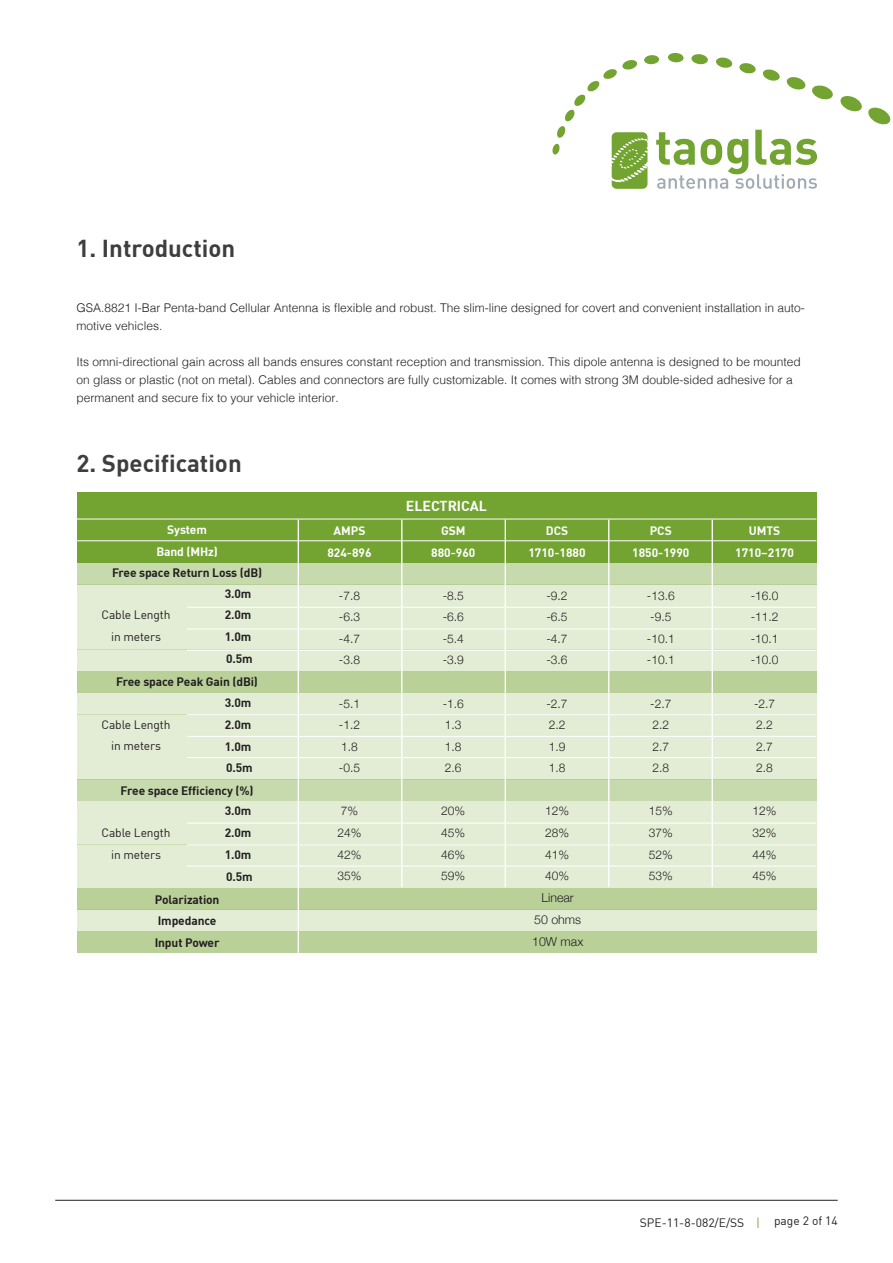
<style>
.page{position:relative;width:893px;height:1263px;background:#fff}
.page>*{position:absolute;margin:0;border:0;box-sizing:border-box;transform-origin:0 0}
.t1{font:700 24px "DIN";color:#3e3e3f}
.t2{font:700 14.1px "DIN";color:#fff}
.t3{font:300 12.3px/21.6px "Helvetica Neue";color:#231f20;text-align:center}
.t4{font:300 12px/18px "Helvetica";color:#231f20}
.t5{font:300 12px/21.6px "Helvetica Neue";color:#231f20;text-align:justify}
.t6{font:700 12px/21.8px "DIN";letter-spacing:-.01em;color:#231f20;text-align:justify}
.t7{font:12px/21.8px "DIN";letter-spacing:-.01em;color:#231f20;text-align:center}
.t8{font:700 12px/21.6px "DIN";color:#fff;text-align:center}
.s1{color:#73a432}
</style>
<div class="page">
<hr style="left:55px;top:1200px;width:783px;height:1px;background:#231f20">
<div style="left:644px;top:55px;width:15px;height:9px;background:#73a432;border-radius:50%"></div>
<svg style="left:656px;top:54px;width:235px;height:135px"></svg>
<svg style="left:552px;top:59px;width:95px;height:130px"></svg>
<div style="left:77px;top:931px;width:739px;height:22px;background:#b9d198"></div>
<div style="left:77px;top:910px;width:739px;height:21px;background:#e3edd6"></div>
<div style="left:77px;top:520px;width:739px;height:21px;background:#73a432"></div>
<div style="left:77px;top:541px;width:739px;height:22px;background:#73a432"></div>
<div style="left:77px;top:563px;width:739px;height:21px;background:#c7daad"></div>
<div style="left:77px;top:584px;width:739px;height:22px;background:#e3edd6"></div>
<div style="left:77px;top:606px;width:739px;height:22px;background:#e3edd6"></div>
<div style="left:77px;top:628px;width:739px;height:21px;background:#e3edd6"></div>
<div style="left:77px;top:649px;width:739px;height:22px;background:#e3edd6"></div>
<div style="left:77px;top:671px;width:739px;height:22px;background:#b9d198"></div>
<div style="left:77px;top:493px;width:739px;height:27px;background:#73a432"></div>
<div style="left:77px;top:693px;width:739px;height:21px;background:#e3edd6"></div>
<div style="left:77px;top:714px;width:739px;height:22px;background:#e3edd6"></div>
<div style="left:77px;top:736px;width:739px;height:22px;background:#e3edd6"></div>
<div style="left:77px;top:758px;width:739px;height:21px;background:#e3edd6"></div>
<div style="left:77px;top:779px;width:739px;height:22px;background:#c7daad"></div>
<div style="left:77px;top:801px;width:739px;height:22px;background:#e3edd6"></div>
<div style="left:77px;top:823px;width:739px;height:21px;background:#e3edd6"></div>
<div style="left:77px;top:844px;width:739px;height:22px;background:#e3edd6"></div>
<div style="left:77px;top:866px;width:739px;height:22px;background:#e3edd6"></div>
<div style="left:77px;top:888px;width:739px;height:22px;background:#b9d198"></div>
<hr style="left:401px;top:520px;width:1px;height:367px;background:#fff">
<hr style="left:505px;top:520px;width:1px;height:367px;background:#fff">
<hr style="left:608px;top:520px;width:1px;height:367px;background:#fff">
<hr style="left:712px;top:520px;width:1px;height:367px;background:#fff">
<hr style="left:298px;top:520px;width:1px;height:433px;background:#fff">
<hr style="left:77px;top:540px;width:739px;height:1px;background:#fff">
<hr style="left:77px;top:519px;width:739px;height:1px;background:#fff">
<hr style="left:187px;top:629px;width:629px;height:1px;background:#fff">
<hr style="left:187px;top:607px;width:629px;height:1px;background:#fff">
<hr style="left:187px;top:650px;width:629px;height:1px;background:#fff">
<hr style="left:187px;top:736px;width:629px;height:1px;background:#fff">
<hr style="left:187px;top:714px;width:629px;height:1px;background:#fff">
<hr style="left:187px;top:757px;width:629px;height:1px;background:#fff">
<hr style="left:187px;top:844px;width:629px;height:1px;background:#fff">
<hr style="left:187px;top:823px;width:629px;height:1px;background:#fff">
<hr style="left:187px;top:866px;width:629px;height:1px;background:#fff">
<h1 class="t1" style="left:77px;top:233px;width:160px">1. Introduction</h1>
<p class="t4" style="left:77px;top:297px;width:730px">GSA.8821 I-Bar Penta-band Cellular Antenna is flexible and robust. The slim-line designed for covert and convenient installation in auto&shy;motive vehicles.</p>
<p class="t4" style="left:77px;top:351px;width:726px">Its omni-directional gain across all bands ensures constant reception and transmission. This dipole antenna is designed to be mounted on glass or plastic (not on metal). Cables and connectors are fully customizable. It comes with strong 3M double-sided adhesive for a permanent and secure fix to your vehicle interior.</p>
<h1 class="t1" style="left:77px;top:447px;width:167px">2. Specification</h1>
<p class="t8" style="left:156px;top:518px;width:63px">System<br>Band (MHz)</p>
<p class="t6" style="left:112px;top:562px;width:152px">Free space Return Loss (dB)</p>
<p class="t7" style="left:102px;top:604px;width:71px">Cable Length in meters</p>
<p class="t6" style="left:225px;top:582px;width:29px">3.0m 2.0m 1.0m 0.5m</p>
<p class="t6" style="left:116px;top:670px;width:143px">Free space Peak Gain (dBi)</p>
<p class="t7" style="left:102px;top:713px;width:71px">Cable Length in meters</p>
<p class="t6" style="left:225px;top:691px;width:29px">3.0m 2.0m 1.0m 0.5m</p>
<p class="t6" style="left:121px;top:779px;width:134px">Free space Efficiency (%)</p>
<p class="t7" style="left:102px;top:821px;width:71px">Cable Length in meters</p>
<p class="t6" style="left:225px;top:800px;width:29px">3.0m 2.0m 1.0m 0.5m</p>
<p class="t6" style="left:155px;top:888px;width:66px;text-align:left">Polarization<br>Impedance<br>Input Power</p>
<p class="t8" style="left:327px;top:519px;width:46px">AMPS<br>824-896</p>
<p class="t5" style="left:339px;top:584px;width:23px">-7.8 -6.3 -4.7 -3.8</p>
<p class="t5" style="left:339px;top:692px;width:23px;text-align:left">-5.1 -1.2<br>1.8 -0.5</p>
<p class="t5" style="left:338px;top:799px;width:26px;text-align:left">7%<br>24%<br>42%<br>35%</p>
<p class="t2" style="left:406px;top:497px;width:83px">ELECTRICAL</p>
<p class="t8" style="left:431px;top:519px;width:46px">GSM<br>880-960</p>
<p class="t5" style="left:443px;top:584px;width:23px">-8.5 -6.6 -5.4 -3.9</p>
<p class="t5" style="left:443px;top:692px;width:23px;text-align:left">-1.6<br>1.3<br>1.8<br>2.6</p>
<p class="t5" style="left:441px;top:799px;width:26px">20% 45% 46% 59%</p>
<p class="t8" style="left:528px;top:519px;width:59px">DCS<br>1710-1880</p>
<p class="t5" style="left:546px;top:584px;width:23px">-9.2 -6.5 -4.7 -3.6</p>
<p class="t5" style="left:546px;top:692px;width:23px;text-align:left">-2.7<br>2.2<br>1.9<br>1.8</p>
<p class="t5" style="left:545px;top:799px;width:26px">12% 28% 41% 40%</p>
<p class="t3" style="left:532px;top:886px;width:53px">Linear<br>50 ohms<br>10W max</p>
<p class="t8" style="left:632px;top:519px;width:59px">PCS<br>1850-1990</p>
<p class="t5" style="left:647px;top:584px;width:29px;text-align:left">-13.6 -9.5 -10.1 -10.1</p>
<p class="t5" style="left:650px;top:692px;width:23px;text-align:left">-2.7<br>2.2<br>2.7<br>2.8</p>
<p class="t5" style="left:649px;top:799px;width:26px">15% 37% 52% 53%</p>
<p class="t8" style="left:735px;top:519px;width:60px">UMTS<br>1710–2170</p>
<p class="t5" style="left:751px;top:584px;width:29px">-16.0 -11.2 -10.1 -10.0</p>
<p class="t5" style="left:754px;top:692px;width:23px;text-align:left">-2.7<br>2.2<br>2.7<br>2.8</p>
<p class="t5" style="left:752px;top:799px;width:26px">12% 32% 44% 45%</p>
<p class="t7" style="left:640px;top:1212px;width:199px">SPE-11-8-082/E/SS <span class="s1">|</span> page 2 of 14</p>
</div>
